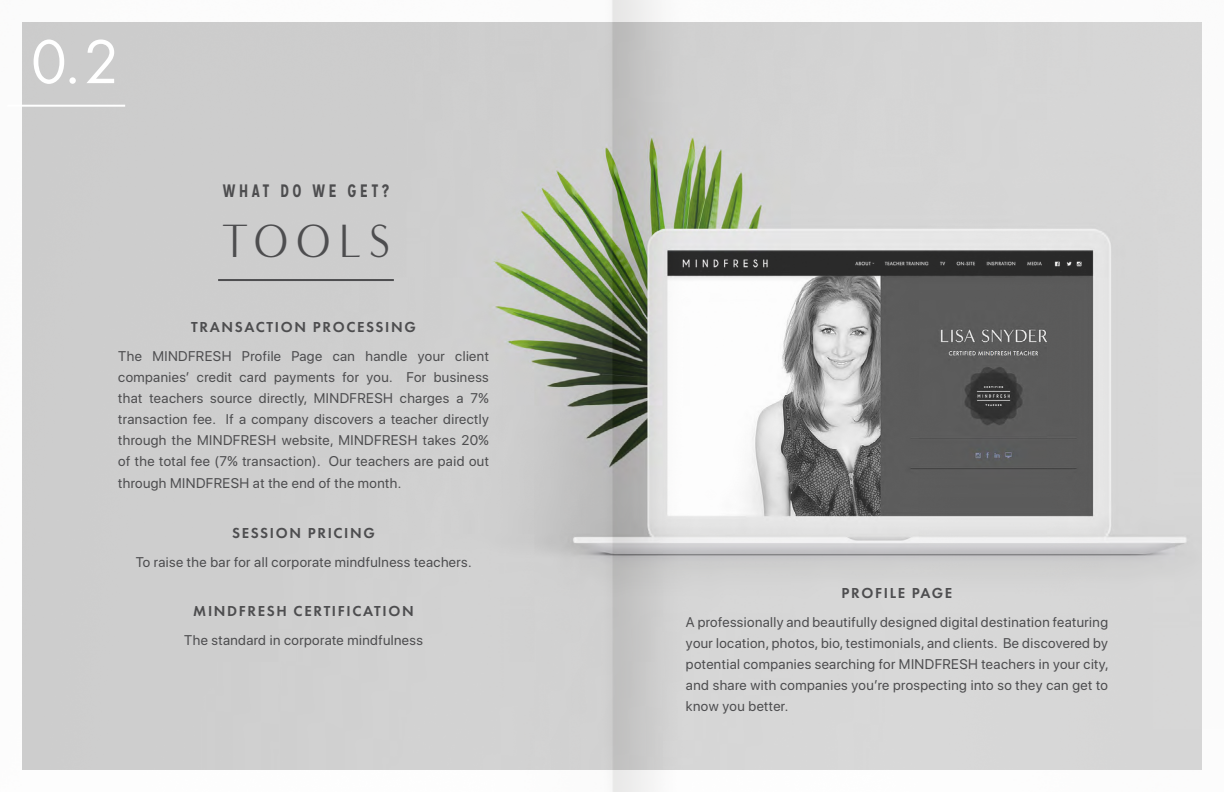
<style>
.page{position:relative;width:1224px;height:792px;background:#fff}
.page>*{position:absolute;margin:0;border:0;box-sizing:border-box;transform-origin:0 0}
.BODY{font:64.4px "Futura PT";color:#fff}
.SECTION_HEADER_1{font:48px "Minerva Modern";letter-spacing:.19em;color:#4d4d4f;scale:.9 1}
.SECTION_HEADER_2{font:700 18px "Mission Gothic";letter-spacing:.2em;color:#4d4d4f;scale:.9 1}
.MF_Subheading{font:600 15px "Futura PT";letter-spacing:.11em;color:#4d4d4f}
.MF_BODY{font:14px/21.2px "SF Pro Display";letter-spacing:.03em;color:#4d4d4f;text-align:justify}
</style>
<div class="page">
<img style="left:22px;top:0;width:1180px;height:792px">
<hr style="left:7px;top:105px;width:118px;height:2px;background:#fff">
<hr style="left:218px;top:279px;width:176px;height:2px;background:#4d4d4f">
<p class="BODY" style="left:31px;top:24px;width:91px">0.2</p>
<p class="SECTION_HEADER_2" style="left:223px;top:180px;width:186px">WHAT DO WE GET?</p>
<p class="SECTION_HEADER_1" style="left:222px;top:213px;width:188px">TOOLS</p>
<p class="MF_Subheading" style="left:191px;top:318px;width:226px">TRANSACTION PROCESSING</p>
<p class="MF_BODY" style="left:118px;top:346px;width:372px">The MINDFRESH Profile Page can handle your client companies’ credit card payments for you. For business that teachers source directly, MINDFRESH charges a 7% transaction fee. If a company discovers a teacher directly through the MINDFRESH website, MINDFRESH takes 20% of the total fee (7% transaction). Our teachers are paid out through MINDFRESH at the end of the month.</p>
<p class="MF_Subheading" style="left:232px;top:523px;width:144px">SESSION PRICING</p>
<p class="MF_BODY" style="left:136px;top:551px;width:337px">To raise the bar for all corporate mindfulness teachers.</p>
<p class="MF_Subheading" style="left:193px;top:602px;width:222px">MINDFRESH CERTIFICATION</p>
<p class="MF_BODY" style="left:184px;top:630px;width:240px">The standard in corporate mindfulness</p>
<p class="MF_Subheading" style="left:842px;top:583px;width:112px">PROFILE PAGE</p>
<p class="MF_BODY" style="left:686px;top:611px;width:424px">A professionally and beautifully designed digital destination featuring your location, photos, bio, testimonials, and clients. Be discovered by potential companies searching for MINDFRESH teachers in your city, and share with companies you’re prospecting into so they can get to know you better.</p>
</div>
